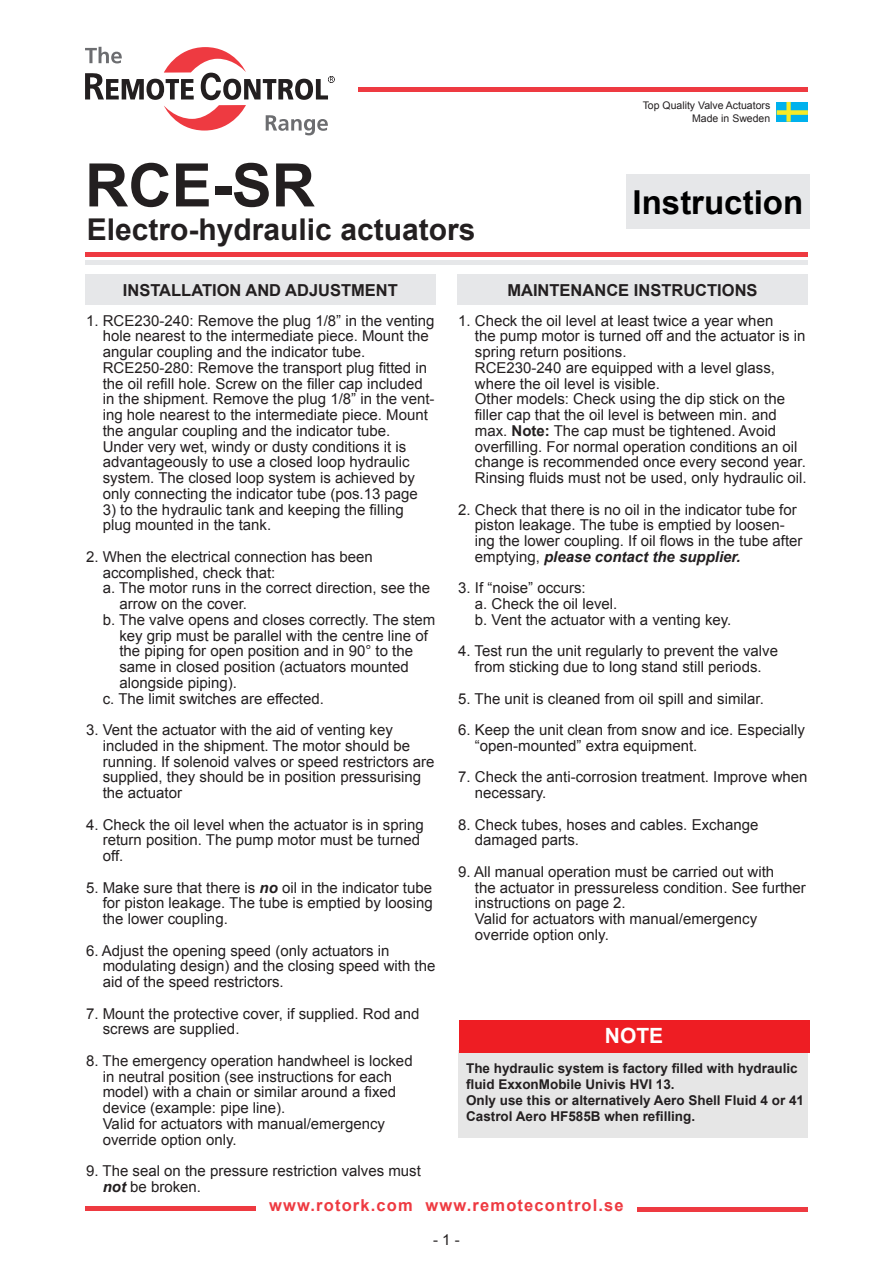
<style>
.page{position:relative;width:893px;height:1263px;background:#fff}
.page>*{position:absolute;margin:0;border:0;box-sizing:border-box;transform-origin:0 0}
.t1{font:700 60px "Arial";color:#231f20}
.t2{font:700 33px "Arial";color:#000}
.t3{font:700 30px "Arial";color:#231f20}
.t4{font:700 21px "Arial";color:#fff}
.t5{font:700 16.5px "Arial";color:#231f20}
.t6{font:700 16.5px "Arial";letter-spacing:.07em;color:#ee3a41}
.t7{font:15px "Arial";color:#231f20}
.t8{font:italic 700 15px "Arial";color:#231f20}
.t9{font:700 13.5px/16.2px "Arial";color:#231f20}
.t10{font:10.5px/12.6px "Arial";color:#231f20;text-align:right}
.s1{font-weight:700;font-style:italic}
.s2{font-weight:700}
.s3{font-weight:400;font-style:normal}
</style>
<div class="page">
<svg style="left:777px;top:102px;width:31px;height:20px"></svg>
<div style="left:358px;top:87px;width:450px;height:5px;background:#ee3a41"></div>
<svg style="left:85px;top:47px;width:250px;height:88px"></svg>
<div style="left:85px;top:252px;width:723px;height:5px;background:#ee3a41"></div>
<hr style="left:85px;top:260px;width:723px;height:4px;background:#e6e7e9">
<div style="left:85px;top:1206px;width:170px;height:5px;background:#ee3a41"></div>
<div style="left:638px;top:1207px;width:170px;height:5px;background:#ee3a41"></div>
<div style="left:626px;top:175px;width:184px;height:54px;background:#e6e7e9"></div>
<div style="left:85px;top:275px;width:351px;height:30px;background:#e6e7e9"></div>
<div style="left:457px;top:275px;width:351px;height:30px;background:#e6e7e9"></div>
<div style="left:459px;top:1050px;width:349px;height:87px;background:#e6e6e6"></div>
<div style="left:459px;top:1020px;width:350px;height:32px;background:#ee1d23"></div>
<h1 class="t1" style="left:85px;top:145px;width:231px">RCE-SR</h1>
<h3 class="t3" style="left:87px;top:209px;width:390px">Electro-hydraulic actuators</h3>
<p class="t10" style="left:643px;top:100px;width:129px">Top Quality Valve Actuators<br>Made in Sweden</p>
<h2 class="t2" style="left:633px;top:180px;width:172px">Instruction</h2>
<p class="t5" style="left:123px;top:279px;width:276px">INSTALLATION AND ADJUSTMENT</p>
<p class="t7" style="left:86px;top:310px;width:350px">1. RCE230-240: Remove the plug 1/8” in the venting</p>
<p class="t7" style="left:103px;top:326px;width:328px">hole nearest to the intermediate piece. Mount the</p>
<p class="t7" style="left:103px;top:342px;width:264px">angular coupling and the indicator tube.</p>
<p class="t7" style="left:103px;top:358px;width:326px">RCE250-280: Remove the transport plug fitted in</p>
<p class="t7" style="left:103px;top:373px;width:322px">the oil refill hole. Screw on the filler cap included</p>
<p class="t7" style="left:103px;top:389px;width:333px">in the shipment. Remove the plug 1/8” in the vent-</p>
<p class="t7" style="left:103px;top:405px;width:327px">ing hole nearest to the intermediate piece. Mount</p>
<p class="t7" style="left:103px;top:421px;width:289px">the angular coupling and the indicator tube.</p>
<p class="t7" style="left:103px;top:436px;width:305px">Under very wet, windy or dusty conditions it is</p>
<p class="t7" style="left:103px;top:452px;width:308px">advantageously to use a closed loop hydraulic</p>
<p class="t7" style="left:103px;top:468px;width:314px">system. The closed loop system is achieved by</p>
<p class="t7" style="left:103px;top:484px;width:317px">only connecting the indicator tube (pos.13 page</p>
<p class="t7" style="left:103px;top:499px;width:302px">3) to the hydraulic tank and keeping the filling</p>
<p class="t7" style="left:103px;top:515px;width:170px">plug mounted in the tank.</p>
<p class="t7" style="left:86px;top:547px;width:288px">2. When the electrical connection has been</p>
<p class="t7" style="left:103px;top:562px;width:174px">accomplished, check that:</p>
<p class="t7" style="left:103px;top:578px;width:329px">a. The motor runs in the correct direction, see the</p>
<p class="t7" style="left:119px;top:594px;width:129px">arrow on the cover.</p>
<p class="t7" style="left:103px;top:610px;width:334px">b. The valve opens and closes correctly. The stem</p>
<p class="t7" style="left:119px;top:625px;width:310px">key grip must be parallel with the centre line of</p>
<p class="t7" style="left:119px;top:641px;width:295px">the piping for open position and in 90° to the</p>
<p class="t7" style="left:119px;top:657px;width:291px">same in closed position (actuators mounted</p>
<p class="t7" style="left:119px;top:673px;width:119px">alongside piping).</p>
<p class="t7" style="left:103px;top:688px;width:223px">c. The limit switches are effected.</p>
<p class="t7" style="left:86px;top:720px;width:308px">3. Vent the actuator with the aid of venting key</p>
<p class="t7" style="left:103px;top:736px;width:309px">included in the shipment. The motor should be</p>
<p class="t7" style="left:103px;top:751px;width:333px">running. If solenoid valves or speed restrictors are</p>
<p class="t7" style="left:103px;top:767px;width:320px">supplied, they should be in position pressurising</p>
<p class="t7" style="left:103px;top:783px;width:81px">the actuator</p>
<p class="t7" style="left:86px;top:814px;width:339px">4. Check the oil level when the actuator is in spring</p>
<p class="t7" style="left:103px;top:830px;width:319px">return position. The pump motor must be turned</p>
<p class="t7" style="left:103px;top:846px;width:22px">off.</p>
<p class="t7" style="left:86px;top:877px;width:347px">5. Make sure that there is <span class="s1">no</span> oil in the indicator tube</p>
<p class="t7" style="left:103px;top:893px;width:331px">for piston leakage. The tube is emptied by loosing</p>
<p class="t7" style="left:103px;top:909px;width:127px">the lower coupling.</p>
<p class="t7" style="left:86px;top:940px;width:305px">6. Adjust the opening speed (only actuators in</p>
<p class="t7" style="left:103px;top:956px;width:334px">modulating design) and the closing speed with the</p>
<p class="t7" style="left:103px;top:972px;width:182px">aid of the speed restrictors.</p>
<p class="t7" style="left:86px;top:1003px;width:335px">7. Mount the protective cover, if supplied. Rod and</p>
<p class="t7" style="left:103px;top:1019px;width:138px">screws are supplied.</p>
<p class="t7" style="left:86px;top:1051px;width:328px">8. The emergency operation handwheel is locked</p>
<p class="t7" style="left:103px;top:1066px;width:291px">in neutral position (see instructions for each</p>
<p class="t7" style="left:103px;top:1082px;width:295px">model) with a chain or similar around a fixed</p>
<p class="t7" style="left:103px;top:1098px;width:184px">device (example: pipe line).</p>
<p class="t7" style="left:103px;top:1114px;width:284px">Valid for actuators with manual/emergency</p>
<p class="t7" style="left:103px;top:1129px;width:135px">override option only.</p>
<p class="t7" style="left:86px;top:1161px;width:336px">9. The seal on the pressure restriction valves must</p>
<p class="t7" style="left:103px;top:1177px;width:100px"><span class="s1">not</span> be broken.</p>
<p class="t5" style="left:507px;top:279px;width:252px">MAINTENANCE INSTRUCTIONS</p>
<p class="t7" style="left:458px;top:310px;width:317px">1. Check the oil level at least twice a year when</p>
<p class="t7" style="left:475px;top:326px;width:332px">the pump motor is turned off and the actuator is in</p>
<p class="t7" style="left:475px;top:342px;width:153px">spring return positions.</p>
<p class="t7" style="left:475px;top:358px;width:302px">RCE230-240 are equipped with a level glass,</p>
<p class="t7" style="left:475px;top:373px;width:187px">where the oil level is visible.</p>
<p class="t7" style="left:475px;top:389px;width:312px">Other models: Check using the dip stick on the</p>
<p class="t7" style="left:475px;top:405px;width:303px">filler cap that the oil level is between min. and</p>
<p class="t7" style="left:475px;top:421px;width:303px">max. <span class="s2">Note:</span> The cap must be tightened. Avoid</p>
<p class="t7" style="left:475px;top:436px;width:324px">overfilling. For normal operation conditions an oil</p>
<p class="t7" style="left:475px;top:452px;width:333px">change is recommended once every second year.</p>
<p class="t7" style="left:475px;top:468px;width:333px">Rinsing fluids must not be used, only hydraulic oil.</p>
<p class="t7" style="left:458px;top:499px;width:340px">2. Check that there is no oil in the indicator tube for</p>
<p class="t7" style="left:475px;top:515px;width:311px">piston leakage. The tube is emptied by loosen-</p>
<p class="t7" style="left:475px;top:531px;width:329px">ing the lower coupling. If oil flows in the tube after</p>
<p class="t8" style="left:475px;top:547px;width:267px"><span class="s3">emptying,</span> please contact the supplier.</p>
<p class="t7" style="left:458px;top:578px;width:129px">3. If “noise” occurs:</p>
<p class="t7" style="left:475px;top:594px;width:144px">a. Check the oil level.</p>
<p class="t7" style="left:475px;top:610px;width:258px">b. Vent the actuator with a venting key.</p>
<p class="t7" style="left:458px;top:641px;width:321px">4. Test run the unit regularly to prevent the valve</p>
<p class="t7" style="left:475px;top:657px;width:288px">from sticking due to long stand still periods.</p>
<p class="t7" style="left:458px;top:688px;width:307px">5. The unit is cleaned from oil spill and similar.</p>
<p class="t7" style="left:458px;top:720px;width:348px">6. Keep the unit clean from snow and ice. Especially</p>
<p class="t7" style="left:475px;top:736px;width:224px">“open-mounted” extra equipment.</p>
<p class="t7" style="left:458px;top:767px;width:351px">7. Check the anti-corrosion treatment. Improve when</p>
<p class="t7" style="left:475px;top:783px;width:73px">necessary.</p>
<p class="t7" style="left:458px;top:814px;width:302px">8. Check tubes, hoses and cables. Exchange</p>
<p class="t7" style="left:475px;top:830px;width:106px">damaged parts.</p>
<p class="t7" style="left:458px;top:862px;width:317px">9. All manual operation must be carried out with</p>
<p class="t7" style="left:475px;top:877px;width:332px">the actuator in pressureless condition. See further</p>
<p class="t7" style="left:475px;top:893px;width:152px">instructions on page 2.</p>
<p class="t7" style="left:475px;top:909px;width:284px">Valid for actuators with manual/emergency</p>
<p class="t7" style="left:475px;top:925px;width:135px">override option only.</p>
<p class="t4" style="left:605px;top:1021px;width:60px">NOTE</p>
<p class="t9" style="left:466px;top:1060px;width:333px">The hydraulic system is factory filled with hydraulic fluid ExxonMobile Univis HVI 13.</p>
<p class="t9" style="left:466px;top:1092px;width:339px">Only use this or alternatively Aero Shell Fluid 4 or 41<br>Castrol Aero HF585B when refilling.</p>
<p class="t6" style="left:269px;top:1194px;width:356px">www.rotork.com www.remotecontrol.se</p>
<p class="t7" style="left:433px;top:1230px;width:28px">- 1 -</p>
</div>
